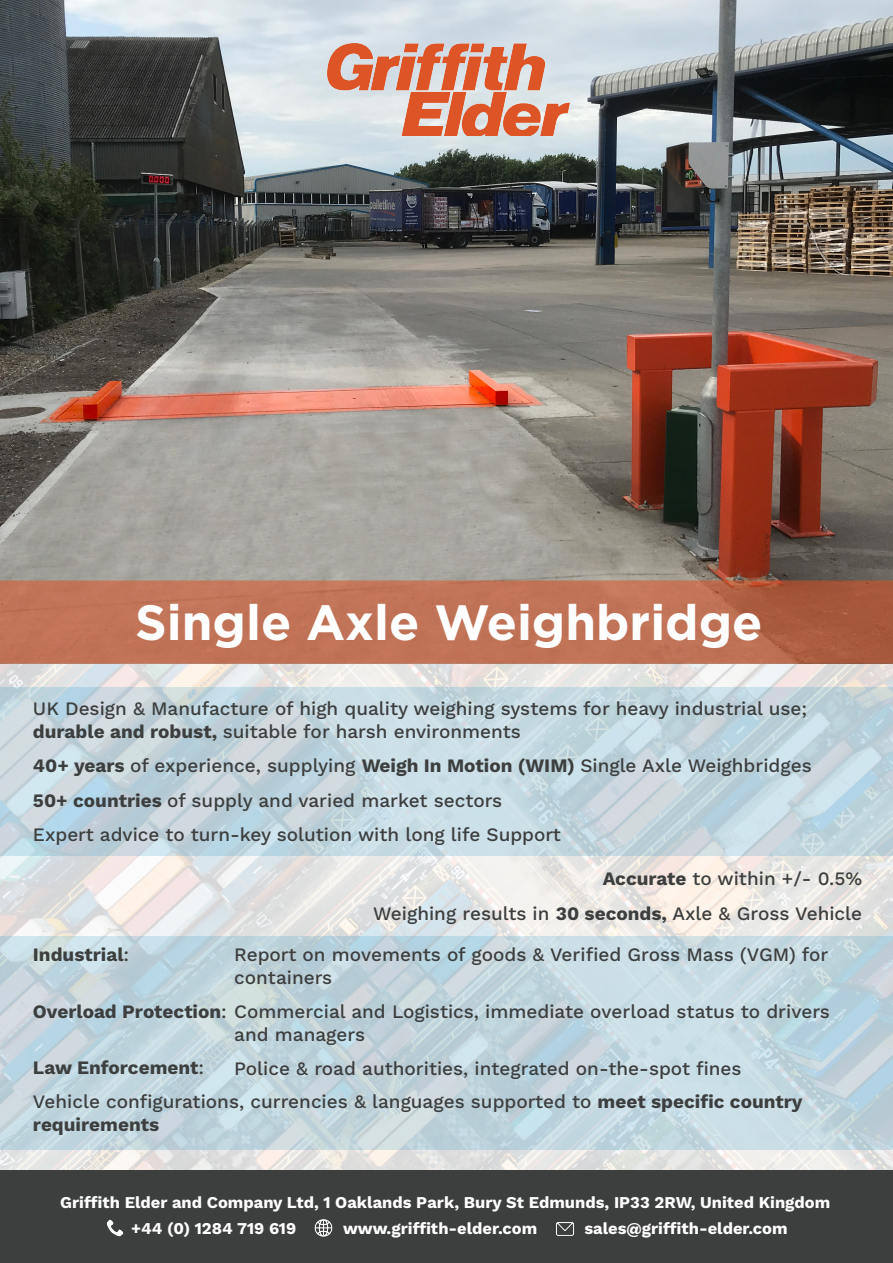
<style>
.page{position:relative;width:893px;height:1263px;background:#fff}
.page>*{position:absolute;margin:0;border:0;box-sizing:border-box;transform-origin:0 0}
.t1{font:700 49.5px "Gotham";color:#fff}
.t2{font:500 18.9px/22.5px "Work Sans";color:#3d3f3e}
.t3{font:700 18.9px "Work Sans";color:#3d3f3e}
.t4{font:700 16.5px "Work Sans";color:#fff}
.s1{font-weight:700}
.s2{font-weight:500}
</style>
<div class="page">
<img style="left:0;top:0;width:893px;height:1170px">
<svg style="left:0;top:936px;width:893px;height:213px;background:#c2d6de"></svg>
<svg style="left:0;top:687px;width:893px;height:169px;background:#c4d7df"></svg>
<svg style="left:0;top:580px;width:893px;height:84px;background:#bc6f54"></svg>
<div style="left:0;top:1170px;width:893px;height:93px;background:#3d3f3e"></div>
<img style="left:106px;top:1220px;width:18px;height:17px">
<img style="left:314px;top:1219px;width:19px;height:18px">
<img style="left:556px;top:1222px;width:18px;height:14px">
<img style="left:328px;top:43px;width:242px;height:93px">
<p class="t1" style="left:135px;top:593px;width:629px">Single Axle Weighbridge</p>
<p class="t2" style="left:33px;top:697px;width:776px">UK Design &amp; Manufacture of high quality weighing systems for heavy industrial use; <span class="s1">durable and robust,</span> suitable for harsh environments</p>
<p class="t2" style="left:33px;top:754px;width:780px"><span class="s1">40+ years</span> of experience, supplying <span class="s1">Weigh In Motion (WIM)</span> Single Axle Weighbridges</p>
<p class="t2" style="left:33px;top:788px;width:471px"><span class="s1">50+ countries</span> of supply and varied market sectors</p>
<p class="t2" style="left:33px;top:823px;width:530px">Expert advice to turn-key solution with long life Support</p>
<p class="t2" style="left:603px;top:867px;width:261px"><span class="s1">Accurate</span> to within +/- 0.5%</p>
<p class="t2" style="left:373px;top:901px;width:490px">Weighing results in <span class="s1">30 seconds,</span> Axle &amp; Gross Vehicle</p>
<p class="t3" style="left:33px;top:940px;width:98px">Industrial<span class="s2">:</span></p>
<p class="t2" style="left:234px;top:943px;width:596px">Report on movements of goods &amp; Verified Gross Mass (VGM) for containers</p>
<p class="t2" style="left:33px;top:1000px;width:798px"><span class="s1">Overload Protection</span>: Commercial and Logistics, immediate overload status to drivers</p>
<p class="t3" style="left:33px;top:1053px;width:173px">Law Enforcement<span class="s2">:</span></p>
<p class="t2" style="left:33px;top:1090px;width:771px">Vehicle configurations, currencies &amp; languages supported to <span class="s1">meet specific country requirements</span></p>
<p class="t2" style="left:234px;top:1022px;width:132px">and managers</p>
<p class="t2" style="left:234px;top:1057px;width:509px">Police &amp; road authorities, integrated on-the-spot fines</p>
<p class="t4" style="left:60px;top:1190px;width:771px">Griffith Elder and Company Ltd, 1 Oaklands Park, Bury St Edmunds, IP33 2RW, United Kingdom</p>
<p class="t4" style="left:131px;top:1215px;width:167px">+44 (0) 1284 719 619</p>
<p class="t4" style="left:343px;top:1215px;width:196px">www.griffith-elder.com</p>
<p class="t4" style="left:584px;top:1215px;width:205px">sales@griffith-elder.com</p>
</div>
